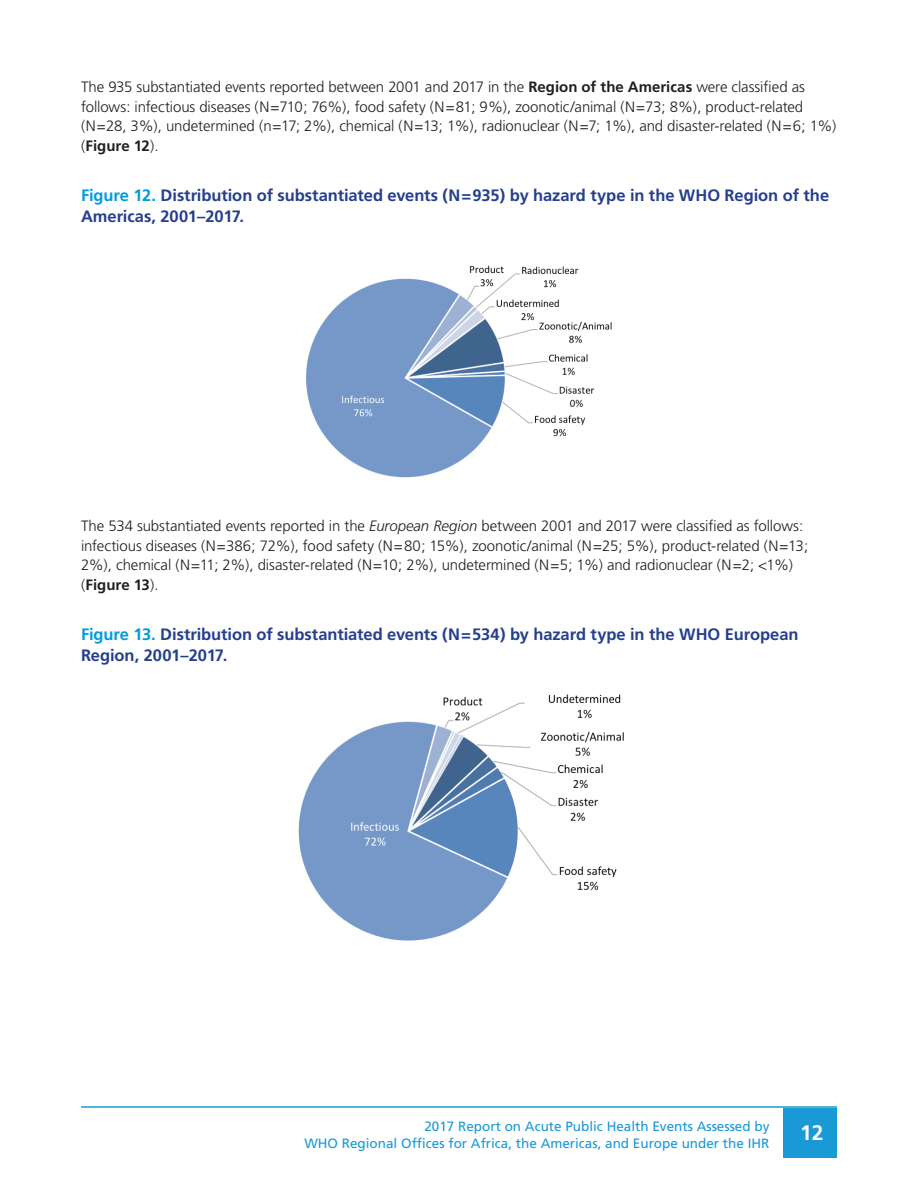
<style>
.page{position:relative;width:918px;height:1188px;background:#fff}
.page>*{position:absolute;margin:0;border:0;box-sizing:border-box;transform-origin:0 0}
.t1{font:700 21px "Frutiger";color:#fff}
.t2{font:700 16.5px/21px "Frutiger";letter-spacing:-.005em;color:#253f8e}
.t3{font:300 15px/19.5px "Frutiger";letter-spacing:-.01em;color:#231f20}
.t4{font:13.5px/16.5px "Frutiger";color:#1999d6;text-align:right}
.s1{font-weight:700}
.s2{color:#009bde}
.s3{font-style:italic}
</style>
<div class="page">
<hr style="left:81px;top:1106px;width:756px;height:2px;background:#1999d6">
<div style="left:783px;top:1108px;width:54px;height:49px;background:#1999d6"></div>
<img style="left:306px;top:265px;width:306px;height:213px">
<img style="left:298px;top:694px;width:326px;height:247px">
<p class="t3" style="left:81px;top:78px;width:757px">The 935 substantiated events reported between 2001 and 2017 in the <span class="s1">Region of the Americas</span> were classified as follows: infectious diseases (N=710; 76%), food safety (N=81; 9%), zoonotic/animal (N=73; 8%), product-related (N=28, 3%), undetermined (n=17; 2%), chemical (N=13; 1%), radionuclear (N=7; 1%), and disaster-related (N=6; 1%) (<span class="s1">Figure 12</span>).</p>
<p class="t2" style="left:81px;top:185px;width:750px"><span class="s2">Figure 12.</span> Distribution of substantiated events (N=935) by hazard type in the WHO Region of the<br>Americas, 2001–2017.</p>
<p class="t3" style="left:81px;top:516px;width:729px">The 534 substantiated events reported in the <span class="s3">European Region</span> between 2001 and 2017 were classified as follows: infectious diseases (N=386; 72%), food safety (N=80; 15%), zoonotic/animal (N=25; 5%), product-related (N=13; 2%), chemical (N=11; 2%), disaster-related (N=10; 2%), undetermined (N=5; 1%) and radionuclear (N=2; &lt;1%) (<span class="s1">Figure 13</span>).</p>
<p class="t2" style="left:81px;top:624px;width:719px"><span class="s2">Figure 13.</span> Distribution of substantiated events (N=534) by hazard type in the WHO European<br>Region, 2001–2017.</p>
<p class="t4" style="left:304px;top:1119px;width:467px">2017 Report on Acute Public Health Events Assessed by<br>WHO Regional Offices for Africa, the Americas, and Europe under the IHR</p>
<h1 class="t1" style="left:800px;top:1121px;width:25px">12</h1>
</div>
